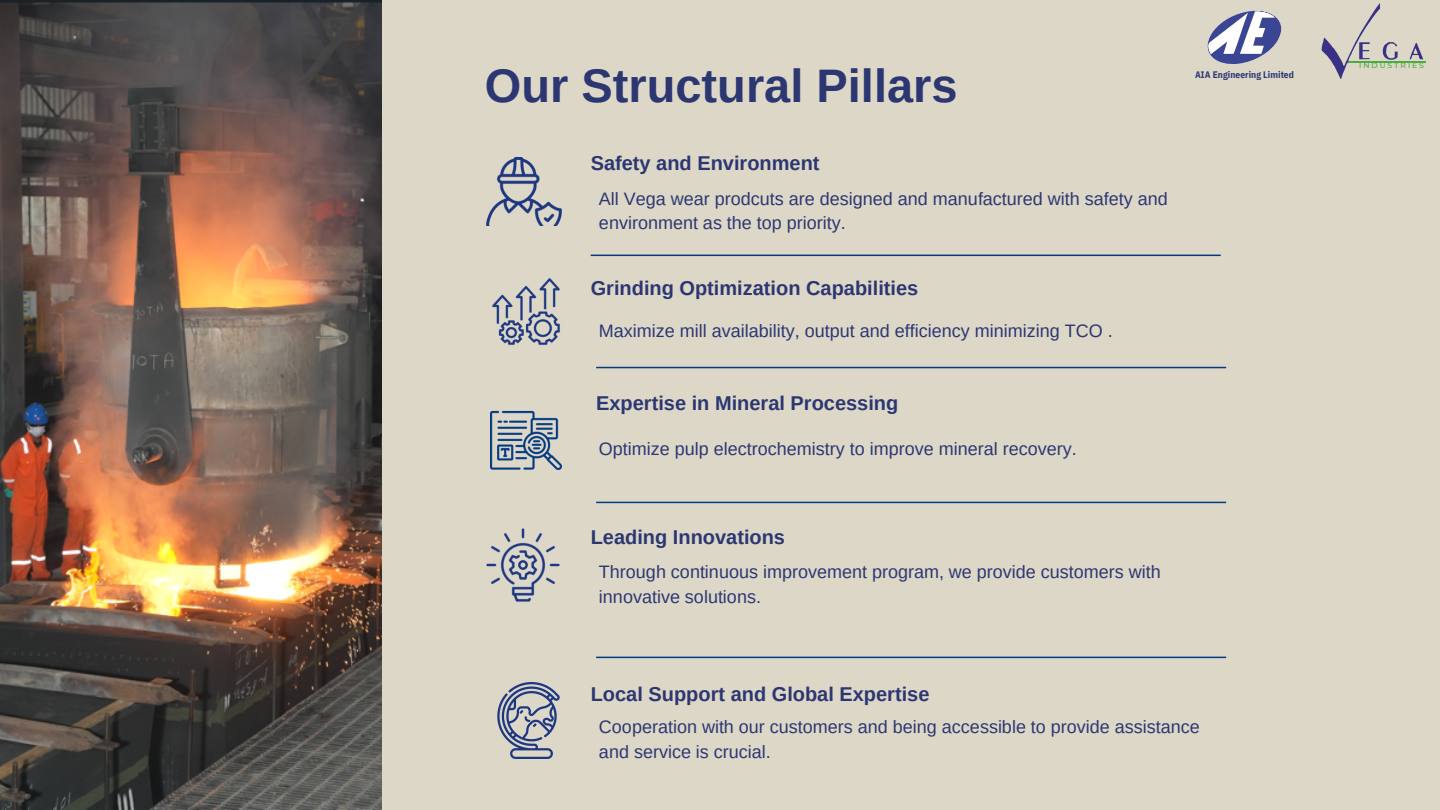
<style>
.page{position:relative;width:1440px;height:810px;background:#ddd7c8}
.page>*{position:absolute;margin:0;border:0;box-sizing:border-box;transform-origin:0 0}
.t1{font:700 47px "Arimo";color:#2c3772}
.t2{font:700 20px "Arimo";color:#2c3772}
.t3{font:18px/24.8px "Arimo";color:#2c3772}
.t4{font:700 9.4px "IBM Plex Sans Cond";letter-spacing:.005em;color:#2c3772}
.t5{font:500 7.6px "Montserrat";letter-spacing:.245em;color:#49ad40}
</style>
<div class="page">
<img style="left:0;top:0;width:382px;height:810px">
<hr style="left:596px;top:502px;width:630px;height:1px;background:#013a81">
<hr style="left:591px;top:255px;width:630px;height:1px;background:#013a81">
<hr style="left:596px;top:657px;width:630px;height:1px;background:#013a81">
<hr style="left:596px;top:367px;width:630px;height:1px;background:#013a81">
<img style="left:487px;top:158px;width:74px;height:67px">
<img style="left:497px;top:683px;width:63px;height:75px">
<img style="left:486px;top:528px;width:74px;height:74px">
<img style="left:492px;top:278px;width:68px;height:67px">
<img style="left:491px;top:410px;width:70px;height:60px">
<svg style="left:1207px;top:10px;width:75px;height:54px"></svg>
<hr style="left:1347px;top:61px;width:79px;height:1px;background:#49ad40">
<svg style="left:1321px;top:3px;width:102px;height:76px"></svg>
<h1 class="t1" style="left:485px;top:59px;width:474px">Our Structural Pillars</h1>
<p class="t2" style="left:591px;top:152px;width:230px">Safety and Environment</p>
<p class="t3" style="left:599px;top:186px;width:570px">All Vega wear prodcuts are designed and manufactured with safety and environment as the top priority.</p>
<p class="t2" style="left:591px;top:276px;width:329px">Grinding Optimization Capabilities</p>
<p class="t3" style="left:599px;top:318px;width:515px">Maximize mill availability, output and efficiency minimizing TCO .</p>
<p class="t2" style="left:596px;top:392px;width:304px">Expertise in Mineral Processing</p>
<p class="t3" style="left:599px;top:436px;width:479px">Optimize pulp electrochemistry to improve mineral recovery.</p>
<p class="t2" style="left:591px;top:525px;width:196px">Leading Innovations</p>
<p class="t3" style="left:599px;top:560px;width:563px">Through continuous improvement program, we provide customers with innovative solutions.</p>
<p class="t4" style="left:1195px;top:68px;width:101px">AIA Engineering Limited</p>
<p class="t2" style="left:591px;top:683px;width:340px">Local Support and Global Expertise</p>
<p class="t3" style="left:599px;top:714px;width:603px">Cooperation with our customers and being accessible to provide assistance and service is crucial.</p>
<p class="t5" style="left:1359px;top:61px;width:66px">INDUSTRIES</p>
</div>
